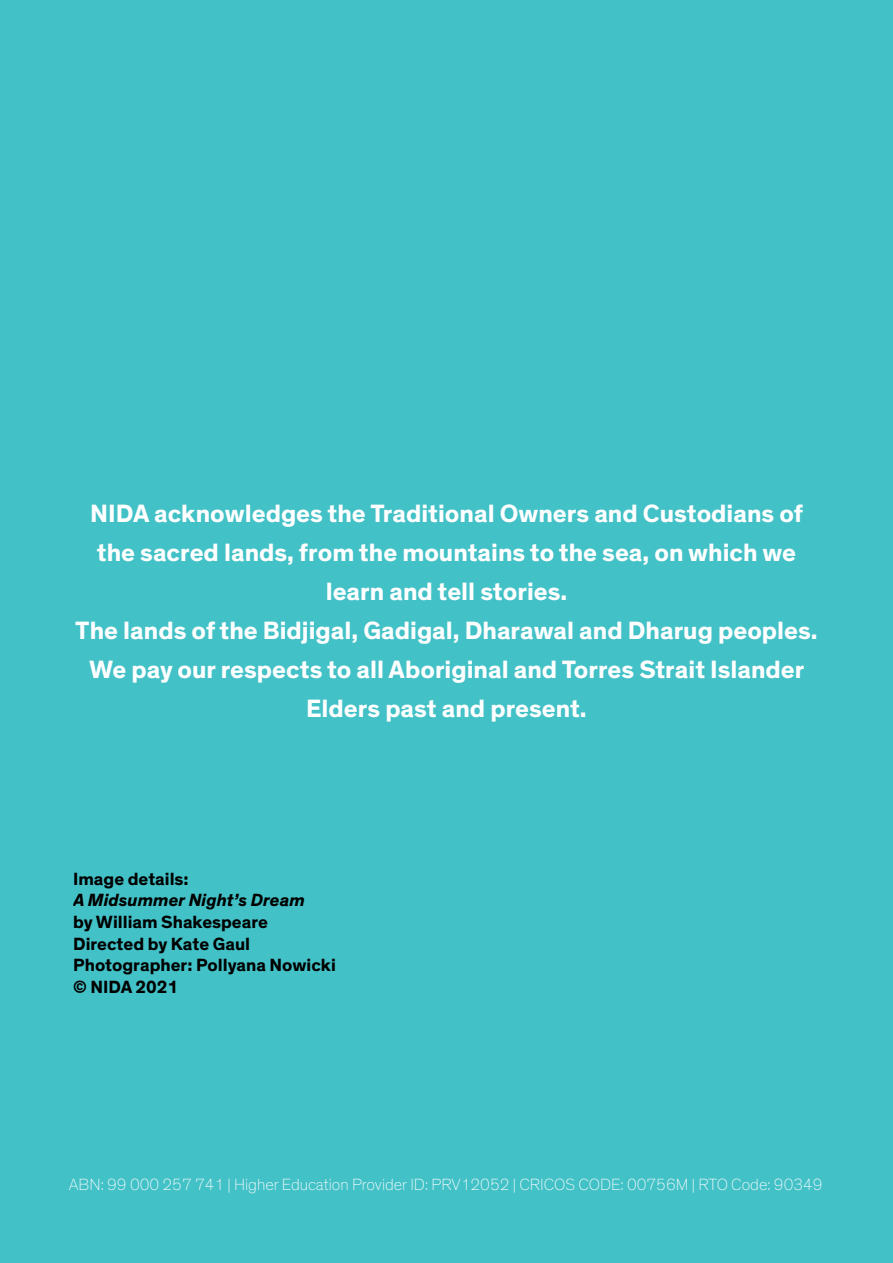
<style>
.page{position:relative;width:893px;height:1263px;background:#fff}
.page>*{position:absolute;margin:0;border:0;box-sizing:border-box;transform-origin:0 0}
.t1{font:700 25.5px/39px "Theinhardt";color:#fff;text-align:center}
.t2{font:700 18px/21.6px "Theinhardt";color:#000}
.t3{font:italic 700 18px "Theinhardt";color:#000}
.t4{font:100 16.5px "Theinhardt";color:#fff}
</style>
<div class="page">
<div style="left:1px;top:1px;width:891px;height:1261px;background:#42c1c7"></div>
<div style="left:0;top:1175px;width:891px;height:88px;border:2px solid #42c1c7"></div>
<p class="t1" style="left:75px;top:495px;width:744px">NIDA acknowledges the Traditional Owners and Custodians of the sacred lands, from the mountains to the sea, on which we learn and tell stories.<br>The lands of the Bidjigal, Gadigal, Dharawal and Dharug peoples.<br>We pay our respects to all Aboriginal and Torres Strait Islander Elders past and present.</p>
<p class="t2" style="left:73px;top:868px;width:117px">Image details:</p>
<p class="t3" style="left:73px;top:889px;width:233px">A Midsummer Night’s Dream</p>
<p class="t2" style="left:73px;top:912px;width:264px">by William Shakespeare<br>Directed by Kate Gaul<br>Photographer: Pollyana Nowicki © NIDA 2021</p>
<p class="t4" style="left:69px;top:1175px;width:755px">ABN: 99 000 257 741 | Higher Education Provider ID: PRV12052 | CRICOS CODE: 00756M | RTO Code: 90349</p>
</div>
